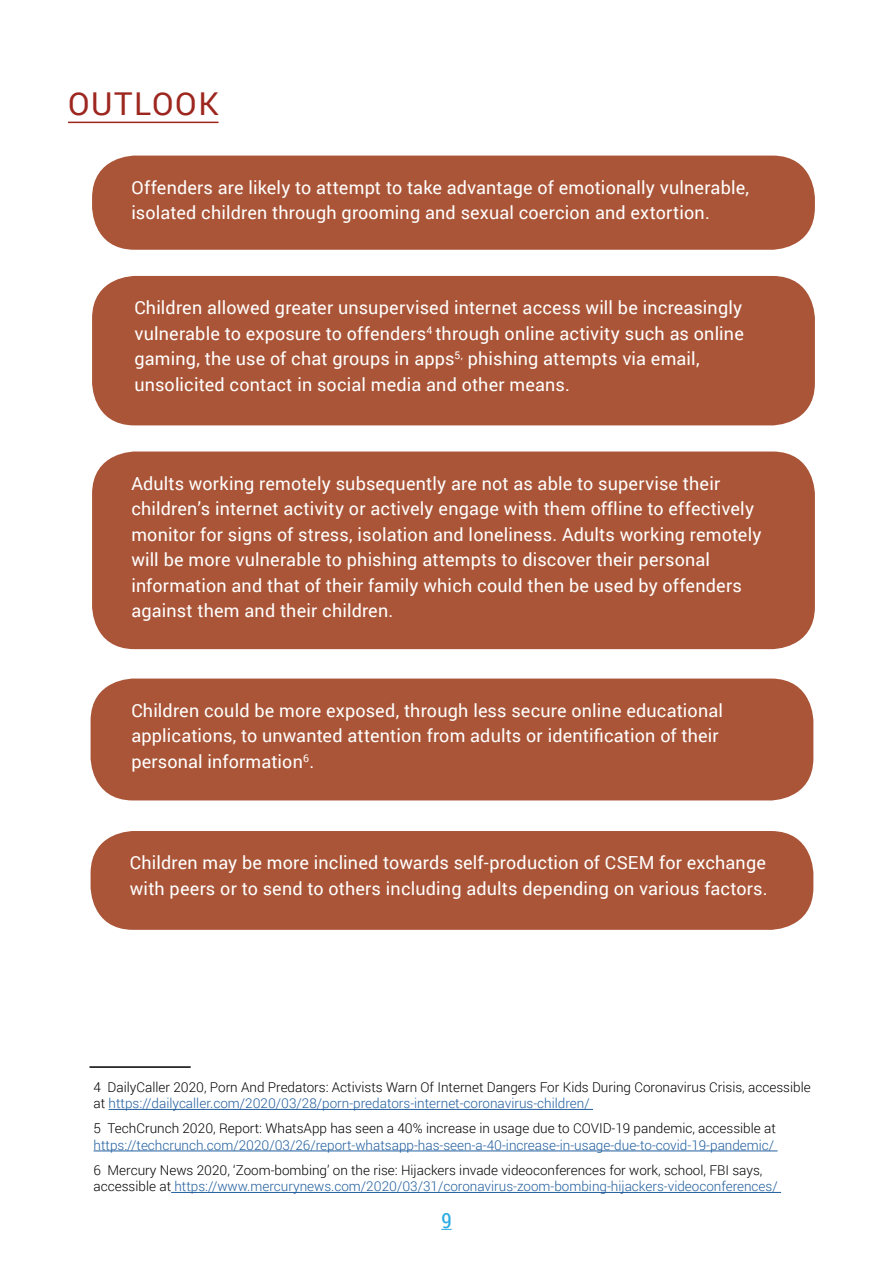
<style>
.page{position:relative;width:893px;height:1263px;background:#fff}
.page>*{position:absolute;margin:0;border:0;box-sizing:border-box;transform-origin:0 0}
.t1{font:31.5px "Roboto";letter-spacing:.05em;color:#9d271f}
.t2{font:21px "Roboto Condensed";color:#29aae1}
.t3{font:18px/25.5px "Roboto";letter-spacing:.01em;color:#fff}
.t4{font:300 13.5px/16.5px "Roboto";color:#000}
.t5{font:300 13.5px "Roboto";color:#215e9e}
.s1{color:#215e9e}
</style>
<div class="page">
<hr style="left:68px;top:122px;width:151px;height:1px;background:#9d271f">
<div style="left:92px;top:156px;width:723px;height:94px;background:#aa5538;border-radius:43px"></div>
<div style="left:92px;top:276px;width:723px;height:149px;background:#aa5538;border-radius:43px"></div>
<div style="left:92px;top:451px;width:723px;height:198px;background:#aa5538;border-radius:43px"></div>
<div style="left:91px;top:678px;width:722px;height:122px;background:#aa5538;border-radius:43px"></div>
<div style="left:91px;top:831px;width:722px;height:99px;background:#aa5538;border-radius:43px"></div>
<hr style="left:109px;top:1109px;width:484px;height:1px;background:#215e9e">
<hr style="left:94px;top:1150px;width:684px;height:1px;background:#215e9e">
<hr style="left:171px;top:1192px;width:610px;height:1px;background:#215e9e">
<hr style="left:90px;top:1066px;width:101px;height:2px;background:#000">
<h1 class="t1" style="left:68px;top:82px;width:152px">OUTLOOK</h1>
<p class="t3" style="left:131px;top:174px;width:619px">Offenders are likely to attempt to take advantage of emotionally vulnerable, isolated children through grooming and sexual coercion and extortion.</p>
<p class="t3" style="left:134px;top:294px;width:611px">Children allowed greater unsupervised internet access will be increasingly vulnerable to exposure to offenders<sup>4</sup> through online activity such as online gaming, the use of chat groups in apps<sup>5,</sup> phishing attempts via email, unsolicited contact in social media and other means.</p>
<p class="t3" style="left:131px;top:470px;width:632px">Adults working remotely subsequently are not as able to supervise their children’s internet activity or actively engage with them offline to effectively monitor for signs of stress, isolation and loneliness. Adults working remotely will be more vulnerable to phishing attempts to discover their personal information and that of their family which could then be used by offenders against them and their children.</p>
<p class="t3" style="left:131px;top:697px;width:593px">Children could be more exposed, through less secure online educational applications, to unwanted attention from adults or identification of their personal information<sup>6</sup>.</p>
<p class="t3" style="left:130px;top:849px;width:639px">Children may be more inclined towards self-production of CSEM for exchange with peers or to send to others including adults depending on various factors.</p>
<p class="t4" style="left:94px;top:1078px;width:719px">4 DailyCaller 2020, Porn And Predators: Activists Warn Of Internet Dangers For Kids During Coronavirus Crisis, accessible at <span class="s1">https://dailycaller.com/2020/03/28/porn-predators-internet-coronavirus-children/</span></p>
<p class="t4" style="left:94px;top:1120px;width:684px">5 TechCrunch 2020, Report: WhatsApp has seen a 40% increase in usage due to COVID-19 pandemic, accessible at</p>
<p class="t5" style="left:94px;top:1136px;width:682px">https://techcrunch.com/2020/03/26/report-whatsapp-has-seen-a-40-increase-in-usage-due-to-covid-19-pandemic/</p>
<p class="t4" style="left:94px;top:1161px;width:686px">6 Mercury News 2020, ‘Zoom-bombing’ on the rise: Hijackers invade videoconferences for work, school, FBI says, accessible at <span class="s1">https://www.mercurynews.com/2020/03/31/coronavirus-zoom-bombing-hijackers-videoconferences/</span></p>
<p class="t2" style="left:441px;top:1206px;width:12px">9</p>
</div>
